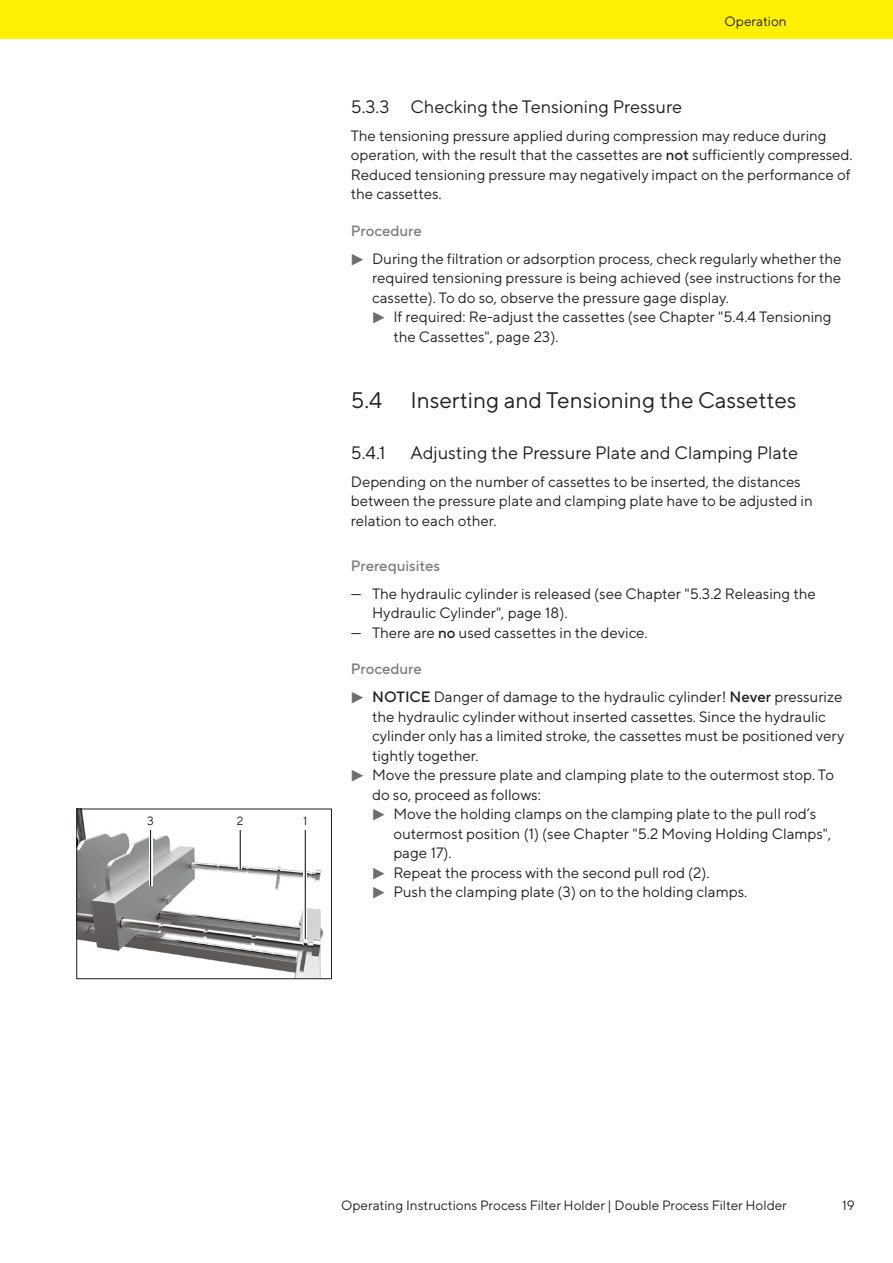
<style>
.page{position:relative;width:893px;height:1263px;background:#fff}
.page>*{position:absolute;margin:0;border:0;box-sizing:border-box;transform-origin:0 0}
.t1{font:22.5px "TT Norms Pro";color:#231f20}
.t2{font:18px "TT Norms Pro";color:#231f20}
.t3{font:15px/19.5px "TT Norms Pro";color:#231f20}
.t4{font:500 15px "TT Norms Pro";color:#7c7e81}
.t5{font:13.5px "TT Norms Pro";color:#231f20}
.t6{font:12px "TT Norms Pro";color:#231f20}
.s1{font-weight:500}
.s2{font-weight:500;color:#7c7e81}
.s3{font-family:"PIK72022";color:#6c6d70}
</style>
<div class="page">
<div style="left:0;top:0;width:893px;height:38px;background:#fff101"></div>
<img style="left:79px;top:811px;width:245px;height:166px">
<div style="left:77px;top:809px;width:255px;height:170px;border:1px solid #231f20"></div>
<hr style="left:149px;top:830px;width:3px;height:56px;background:#fff">
<hr style="left:150px;top:830px;width:1px;height:56px;background:#231f20">
<hr style="left:239px;top:830px;width:3px;height:39px;background:#fff">
<hr style="left:240px;top:830px;width:1px;height:39px;background:#231f20">
<hr style="left:304px;top:830px;width:3px;height:109px;background:#fff">
<hr style="left:305px;top:830px;width:1px;height:109px;background:#231f20">
<p class="t6" style="left:147px;top:812px;width:8px">3</p>
<p class="t6" style="left:237px;top:812px;width:8px">2</p>
<p class="t6" style="left:303px;top:812px;width:6px">1</p>
<p class="t5" style="left:725px;top:11px;width:64px">Operation</p>
<p class="t2" style="left:351px;top:93px;width:333px">5.3.3 Checking the Tensioning Pressure</p>
<p class="t3" style="left:351px;top:125px;width:503px">The tensioning pressure applied during compression may reduce during operation, with the result that the cassettes are <span class="s1">not</span> sufficiently compressed.<br>Reduced tensioning pressure may negatively impact on the performance of the cassettes.</p>
<p class="t3" style="left:351px;top:215px;width:492px;line-height:28px"><span class="s2">Procedure<br></span><span class="s3">t</span> During the filtration or adsorption process, check regularly whether the</p>
<p class="t3" style="left:372px;top:267px;width:471px">required tensioning pressure is being achieved (see instructions for the</p>
<p class="t3" style="left:372px;top:287px;width:358px">cassette). To do so, observe the pressure gage display.</p>
<p class="t3" style="left:372px;top:306px;width:461px"><span class="s3">t</span> If required: Re-adjust the cassettes (see Chapter "5.4.4 Tensioning</p>
<p class="t3" style="left:393px;top:326px;width:167px">the Cassettes", page 23).</p>
<h1 class="t1" style="left:351px;top:384px;width:447px">5.4 Inserting and Tensioning the Cassettes</h1>
<p class="t2" style="left:351px;top:439px;width:36px">5.4.1</p>
<p class="t2" style="left:410px;top:439px;width:389px">Adjusting the Pressure Plate and Clamping Plate</p>
<p class="t3" style="left:351px;top:471px;width:463px">Depending on the number of cassettes to be inserted, the distances between the pressure plate and clamping plate have to be adjusted in relation to each other.</p>
<p class="t4" style="left:351px;top:555px;width:91px">Prerequisites</p>
<p class="t3" style="left:372px;top:583px;width:445px;text-indent:-21px">— The hydraulic cylinder is released (see Chapter "5.3.2 Releasing the<br>Hydraulic Cylinder", page 18).</p>
<p class="t3" style="left:351px;top:622px;width:298px">— There are <span class="s1">no</span> used cassettes in the device.</p>
<p class="t3" style="left:351px;top:654px;width:493px;line-height:28px"><span class="s2">Procedure<br></span><span class="s3">t</span> <span class="s1">NOTICE</span> Danger of damage to the hydraulic cylinder! <span class="s1">Never</span> pressurize</p>
<p class="t3" style="left:372px;top:706px;width:455px">the hydraulic cylinder without inserted cassettes. Since the hydraulic</p>
<p class="t3" style="left:372px;top:725px;width:474px">cylinder only has a limited stroke, the cassettes must be positioned very</p>
<p class="t3" style="left:372px;top:745px;width:108px">tightly together.</p>
<p class="t3" style="left:351px;top:764px;width:485px"><span class="s3">t</span> Move the pressure plate and clamping plate to the outermost stop. To</p>
<p class="t3" style="left:372px;top:784px;width:170px">do so, proceed as follows:</p>
<p class="t3" style="left:372px;top:803px;width:446px"><span class="s3">t</span> Move the holding clamps on the clamping plate to the pull rod’s</p>
<p class="t3" style="left:393px;top:823px;width:440px">outermost position (1) (see Chapter "5.2 Moving Holding Clamps",</p>
<p class="t3" style="left:393px;top:842px;width:60px">page 17).</p>
<p class="t3" style="left:372px;top:862px;width:339px"><span class="s3">t</span> Repeat the process with the second pull rod (2).</p>
<p class="t3" style="left:372px;top:881px;width:377px"><span class="s3">t</span> Push the clamping plate (3) on to the holding clamps.</p>
<p class="t5" style="left:341px;top:1195px;width:447px">Operating Instructions Process Filter Holder | Double Process Filter Holder</p>
<p class="t5" style="left:842px;top:1195px;width:14px">19</p>
</div>
